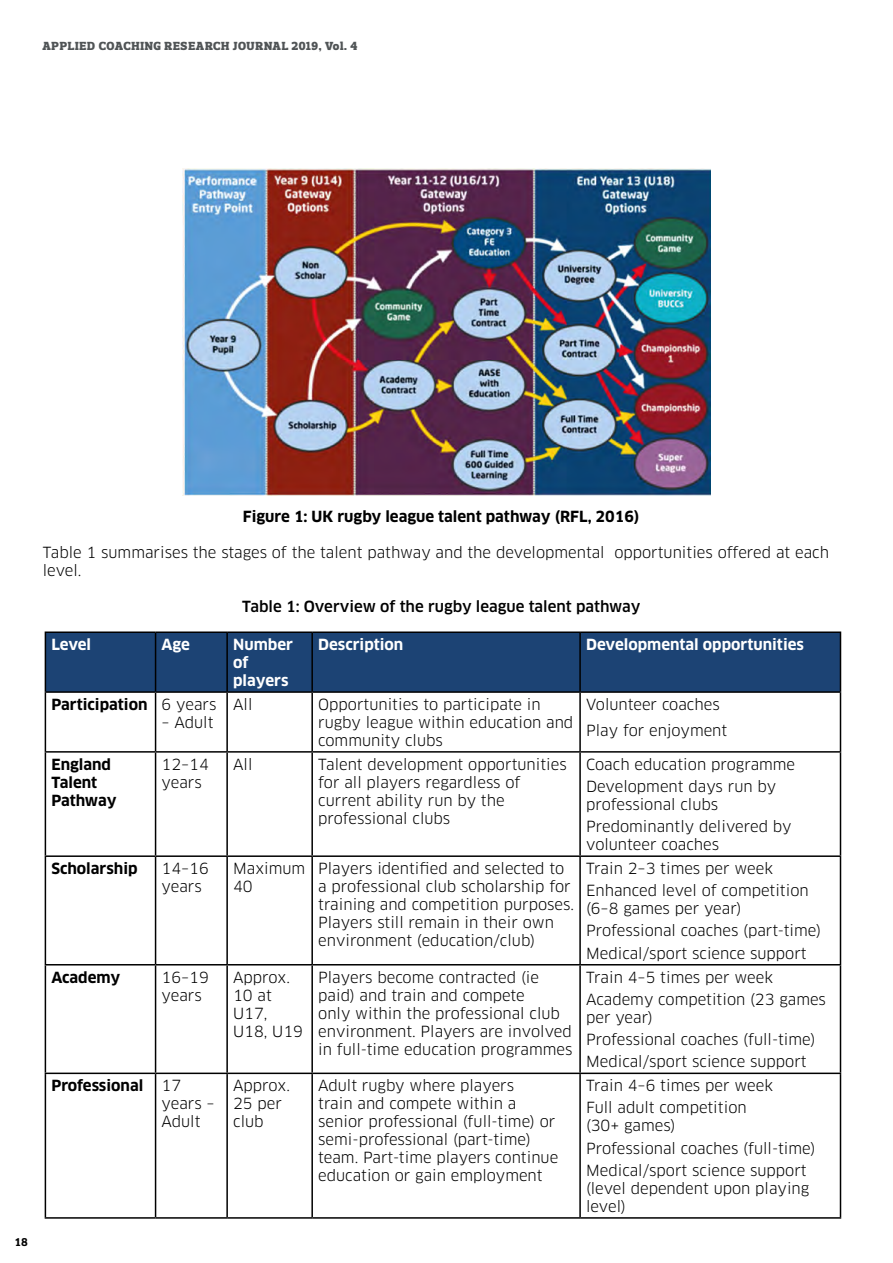
<style>
.page{position:relative;width:893px;height:1263px;background:#fff}
.page>*{position:absolute;margin:0;border:0;box-sizing:border-box;transform-origin:0 0}
.t1{font:15px/18px "Clan Pro";color:#000}
.t2{font:700 15px/18px "Clan Pro";color:#000}
.t3{font:700 15px/18px "Clan Pro";color:#fff}
.t4{font:500 15px "Clan Pro";color:#000}
.t5{font:900 12px "Prelo Slab";letter-spacing:.06em;color:#505456}
.t6{font:700 10.5px "Clan Pro";color:#000}
.s1{font-weight:400}
.s2{font-weight:700}
</style>
<div class="page">
<img style="left:183px;top:168px;width:528px;height:328px">
<div style="left:46px;top:633px;width:794px;height:58px;background:#1c4374"></div>
<hr style="left:45px;top:693px;width:1px;height:58px;background:#000">
<hr style="left:155px;top:693px;width:1px;height:58px;background:#000">
<hr style="left:226px;top:693px;width:2px;height:58px;background:#000">
<hr style="left:311px;top:693px;width:2px;height:58px;background:#000">
<hr style="left:579px;top:693px;width:2px;height:58px;background:#000">
<hr style="left:840px;top:693px;width:1px;height:58px;background:#000">
<hr style="left:45px;top:751px;width:111px;height:2px;background:#000">
<hr style="left:45px;top:753px;width:1px;height:102px;background:#000">
<hr style="left:156px;top:751px;width:71px;height:2px;background:#000">
<hr style="left:155px;top:753px;width:1px;height:102px;background:#000">
<hr style="left:227px;top:751px;width:85px;height:2px;background:#000">
<hr style="left:226px;top:753px;width:2px;height:102px;background:#000">
<hr style="left:312px;top:751px;width:268px;height:2px;background:#000">
<hr style="left:311px;top:753px;width:2px;height:102px;background:#000">
<hr style="left:580px;top:751px;width:261px;height:2px;background:#000">
<hr style="left:579px;top:753px;width:2px;height:102px;background:#000">
<hr style="left:840px;top:753px;width:1px;height:102px;background:#000">
<hr style="left:45px;top:855px;width:111px;height:2px;background:#000">
<hr style="left:45px;top:857px;width:1px;height:107px;background:#000">
<hr style="left:156px;top:855px;width:71px;height:2px;background:#000">
<hr style="left:155px;top:857px;width:1px;height:107px;background:#000">
<hr style="left:227px;top:855px;width:85px;height:2px;background:#000">
<hr style="left:226px;top:857px;width:2px;height:107px;background:#000">
<hr style="left:312px;top:855px;width:268px;height:2px;background:#000">
<hr style="left:311px;top:857px;width:2px;height:107px;background:#000">
<hr style="left:580px;top:855px;width:261px;height:2px;background:#000">
<hr style="left:579px;top:857px;width:2px;height:107px;background:#000">
<hr style="left:840px;top:857px;width:1px;height:107px;background:#000">
<hr style="left:45px;top:964px;width:111px;height:1px;background:#000">
<hr style="left:45px;top:965px;width:1px;height:107px;background:#000">
<hr style="left:156px;top:964px;width:71px;height:1px;background:#000">
<hr style="left:155px;top:965px;width:1px;height:107px;background:#000">
<hr style="left:227px;top:964px;width:85px;height:1px;background:#000">
<hr style="left:226px;top:965px;width:2px;height:107px;background:#000">
<hr style="left:312px;top:964px;width:268px;height:1px;background:#000">
<hr style="left:311px;top:965px;width:2px;height:107px;background:#000">
<hr style="left:580px;top:964px;width:261px;height:1px;background:#000">
<hr style="left:579px;top:965px;width:2px;height:107px;background:#000">
<hr style="left:840px;top:965px;width:1px;height:107px;background:#000">
<hr style="left:45px;top:1072px;width:111px;height:2px;background:#000">
<hr style="left:45px;top:1074px;width:1px;height:143px;background:#000">
<hr style="left:156px;top:1072px;width:71px;height:2px;background:#000">
<hr style="left:155px;top:1074px;width:1px;height:143px;background:#000">
<hr style="left:227px;top:1072px;width:85px;height:2px;background:#000">
<hr style="left:226px;top:1074px;width:2px;height:143px;background:#000">
<hr style="left:312px;top:1072px;width:268px;height:2px;background:#000">
<hr style="left:311px;top:1074px;width:2px;height:143px;background:#000">
<hr style="left:580px;top:1072px;width:261px;height:2px;background:#000">
<hr style="left:579px;top:1074px;width:2px;height:143px;background:#000">
<hr style="left:840px;top:1074px;width:1px;height:143px;background:#000">
<hr style="left:45px;top:1217px;width:111px;height:2px;background:#000">
<hr style="left:156px;top:1217px;width:71px;height:2px;background:#000">
<hr style="left:227px;top:1217px;width:85px;height:2px;background:#000">
<hr style="left:312px;top:1217px;width:268px;height:2px;background:#000">
<hr style="left:580px;top:1217px;width:261px;height:2px;background:#000">
<hr style="left:45px;top:631px;width:111px;height:2px;background:#000">
<hr style="left:45px;top:633px;width:1px;height:58px;background:#000">
<hr style="left:156px;top:631px;width:71px;height:2px;background:#000">
<hr style="left:155px;top:633px;width:1px;height:58px;background:#000">
<hr style="left:227px;top:631px;width:85px;height:2px;background:#000">
<hr style="left:226px;top:633px;width:2px;height:58px;background:#000">
<hr style="left:312px;top:631px;width:268px;height:2px;background:#000">
<hr style="left:311px;top:633px;width:2px;height:58px;background:#000">
<hr style="left:580px;top:631px;width:261px;height:2px;background:#000">
<hr style="left:579px;top:633px;width:2px;height:58px;background:#000">
<hr style="left:840px;top:633px;width:1px;height:58px;background:#000">
<hr style="left:45px;top:691px;width:111px;height:2px;background:#000">
<hr style="left:156px;top:691px;width:71px;height:2px;background:#000">
<hr style="left:227px;top:691px;width:85px;height:2px;background:#000">
<hr style="left:312px;top:691px;width:268px;height:2px;background:#000">
<hr style="left:580px;top:691px;width:261px;height:2px;background:#000">
<p class="t5" style="left:43px;top:39px;width:316px">APPLIED COACHING RESEARCH JOURNAL 2019, Vol. 4</p>
<p class="t6" style="left:15px;top:1236px;width:15px">18</p>
<p class="t2" style="left:243px;top:508px;width:398px">Figure 1: UK rugby league talent pathway (RFL, 2016)</p>
<p class="t1" style="left:43px;top:543px;width:788px">Table 1 summarises the stages of the talent pathway and the developmental opportunities offered at each level.</p>
<p class="t4" style="left:242px;top:598px;width:400px">Table 1: Overview of the rugby league talent pathway</p>
<p class="t3" style="left:51px;top:636px;width:41px">Level</p>
<p class="t3" style="left:162px;top:636px;width:30px">Age</p>
<p class="t3" style="left:233px;top:636px;width:61px">Number of players</p>
<p class="t3" style="left:318px;top:636px;width:87px">Description</p>
<p class="t3" style="left:586px;top:636px;width:219px">Developmental opportunities</p>
<p class="t2" style="left:51px;top:695px;width:166px">Participation <span class="s1">6 years</span></p>
<p class="t1" style="left:162px;top:713px;width:53px">– Adult</p>
<p class="t1" style="left:233px;top:695px;width:21px">All</p>
<p class="t1" style="left:318px;top:695px;width:257px">Opportunities to participate in rugby league within education and community clubs</p>
<p class="t1" style="left:586px;top:691px;width:143px;line-height:26.5px">Volunteer coaches<br>Play for enjoyment</p>
<p class="t2" style="left:51px;top:755px;width:67px">England<br>Talent<br>Pathway</p>
<p class="t1" style="left:162px;top:755px;width:49px">12–14 years</p>
<p class="t1" style="left:233px;top:755px;width:21px">All</p>
<p class="t1" style="left:318px;top:755px;width:250px">Talent development opportunities for all players regardless of current ability run by the professional clubs</p>
<p class="t1" style="left:586px;top:753px;width:211px;line-height:22.2px">Coach education programme<br>Development days run by</p>
<p class="t1" style="left:586px;top:793px;width:207px;line-height:22.2px">professional clubs<br>Predominantly delivered by</p>
<p class="t1" style="left:586px;top:836px;width:135px">volunteer coaches</p>
<p class="t2" style="left:51px;top:860px;width:88px">Scholarship</p>
<p class="t1" style="left:162px;top:859px;width:49px">14–16 years</p>
<p class="t1" style="left:233px;top:859px;width:74px">Maximum<br>40</p>
<p class="t1" style="left:318px;top:859px;width:257px">Players identified and selected to a professional club scholarship for training and competition purposes.<br>Players still remain in their own environment (education/club)</p>
<p class="t1" style="left:586px;top:857px;width:224px;line-height:22.2px">Train 2–3 times per week<br>Enhanced level of competition</p>
<p class="t1" style="left:586px;top:898px;width:237px;line-height:22.2px">(6–8 games per year)<br>Professional coaches (part-time)<br>Medical/sport science support</p>
<p class="t2" style="left:51px;top:968px;width:70px">Academy</p>
<p class="t1" style="left:162px;top:968px;width:49px">16–19 years</p>
<p class="t1" style="left:233px;top:968px;width:71px">Approx.<br>10 at<br>U17,<br>U18, U19</p>
<p class="t1" style="left:318px;top:968px;width:256px">Players become contracted (ie paid) and train and compete<br>only within the professional club environment. Players are involved in full-time education programmes</p>
<p class="t1" style="left:586px;top:966px;width:241px;line-height:22.2px">Train 4–5 times per week<br>Academy competition (23 games</p>
<p class="t1" style="left:586px;top:1006px;width:231px;line-height:22.2px">per year)<br>Professional coaches (full-time)<br>Medical/sport science support</p>
<p class="t1" style="left:162px;top:1076px;width:55px;text-indent:-110px"><span class="s2">Professional</span> 17 years –<br>Adult</p>
<p class="t1" style="left:233px;top:1076px;width:58px">Approx.<br>25 per club</p>
<p class="t1" style="left:318px;top:1076px;width:242px">Adult rugby where players<br>train and compete within a senior professional (full-time) or semi-professional (part-time) team. Part-time players continue education or gain employment</p>
<p class="t1" style="left:586px;top:1074px;width:188px;line-height:22.2px">Train 4–6 times per week<br>Full adult competition</p>
<p class="t1" style="left:586px;top:1115px;width:231px;line-height:22.2px">(30+ games)<br>Professional coaches (full-time)<br>Medical/sport science support</p>
<p class="t1" style="left:586px;top:1179px;width:225px">(level dependent upon playing level)</p>
</div>
